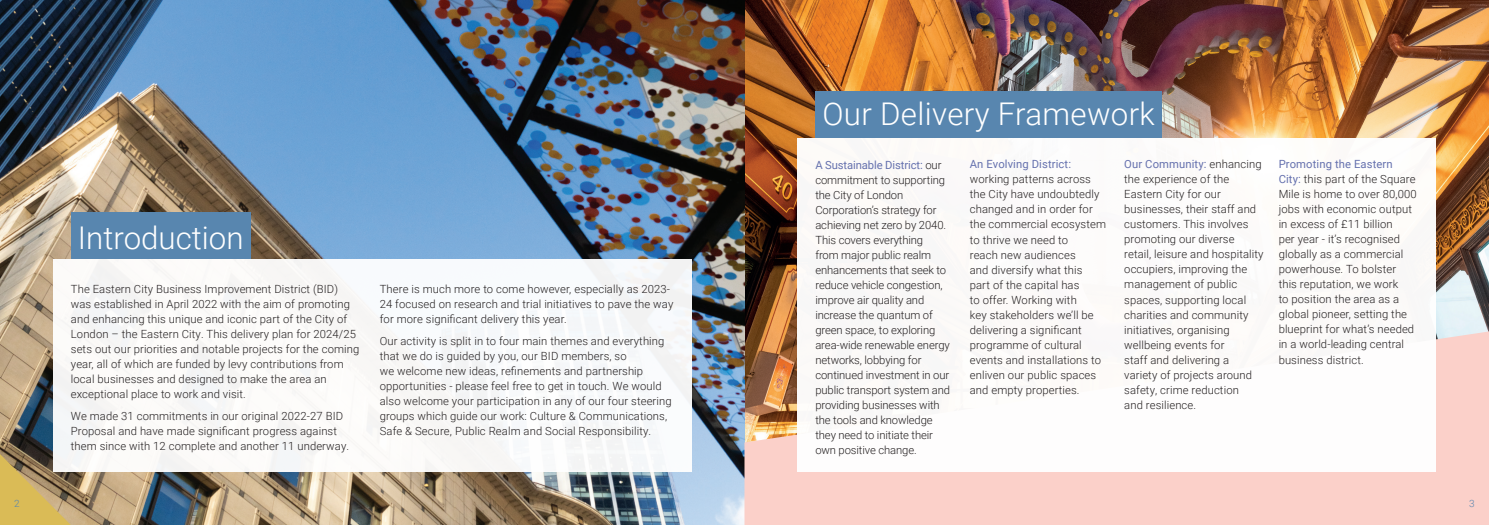
<style>
.page{position:relative;width:1489px;height:525px;background:#fff}
.page>*{position:absolute;margin:0;border:0;box-sizing:border-box;transform-origin:0 0}
.t1{font:300 31.25px "Roboto";letter-spacing:.01em;color:#fff}
.t2{font:300 11.25px/15px "Roboto";letter-spacing:.01em;color:#231f20}
.t3{font:300 11.25px/15px "Roboto";letter-spacing:-.01em;color:#231f20}
.t4{font:11.25px "Roboto";letter-spacing:.01em;color:#6571ae}
.t5{font:300 10px "Roboto";color:#5886af}
.s1{font-weight:400;color:#6571ae}
</style>
<div class="page">
<img style="left:744px;top:0;width:744px;height:331px">
<img style="left:0;top:0;width:744px;height:524px">
<svg style="left:744px;top:331px;width:744px;height:193px;background:#f1c6ba"></svg>
<div style="left:53px;top:259px;width:638px;height:212px;background:#f8faf9"></div>
<div style="left:71px;top:212px;width:180px;height:47px;background:#5886af"></div>
<div style="left:797px;top:138px;width:638px;height:333px;background:#fff"></div>
<div style="left:815px;top:91px;width:346px;height:47px;background:#5886af"></div>
<svg style="left:1407px;top:443px;width:81px;height:81px;background:#fbd5cf"></svg>
<svg style="left:0;top:454px;width:71px;height:70px;background:#b9a162"></svg>
<h1 class="t1" style="left:78px;top:216px;width:167px">Introduction</h1>
<p class="t2" style="left:71px;top:280px;width:290px">The Eastern City Business Improvement District (BID) was established in April 2022 with the aim of promoting and enhancing this unique and iconic part of the City of London – the Eastern City. This delivery plan for 2024/25 sets out our priorities and notable projects for the coming year, all of which are funded by levy contributions from local businesses and designed to make the area an exceptional place to work and visit.</p>
<p class="t2" style="left:71px;top:407px;width:280px">We made 31 commitments in our original 2022-27 BID<br>Proposal and have made significant progress against them since with 12 complete and another 11 underway.</p>
<p class="t2" style="left:380px;top:280px;width:295px">There is much more to come however, especially as 2023-<br>24 focused on research and trial initiatives to pave the way for more significant delivery this year.</p>
<p class="t2" style="left:380px;top:332px;width:293px">Our activity is split in to four main themes and everything that we do is guided by you, our BID members, so<br>we welcome new ideas, refinements and partnership opportunities - please feel free to get in touch. We would also welcome your participation in any of our four steering groups which guide our work: Culture &amp; Communications, Safe &amp; Secure, Public Realm and Social Responsibility.</p>
<h1 class="t1" style="left:822px;top:92px;width:334px">Our Delivery Framework</h1>
<p class="t3" style="left:815px;top:156px;width:136px"><span class="s1">A Sustainable District:</span> our commitment to supporting the City of London<br>Corporation’s strategy for achieving net zero by 2040.<br>This covers everything<br>from major public realm enhancements that seek to reduce vehicle congestion, improve air quality and increase the quantum of green space, to exploring area-wide renewable energy networks, lobbying for continued investment in our public transport system and providing businesses with the tools and knowledge they need to initiate their own positive change.</p>
<p class="t4" style="left:969px;top:156px;width:103px">An Evolving District:</p>
<p class="t2" style="left:969px;top:171px;width:138px">working patterns across the City have undoubtedly changed and in order for the commercial ecosystem to thrive we need to<br>reach new audiences<br>and diversify what this<br>part of the capital has<br>to offer. Working with<br>key stakeholders we’ll be delivering a significant programme of cultural events and installations to enliven our public spaces and empty properties.</p>
<p class="t2" style="left:1124px;top:156px;width:141px"><span class="s1">Our Community:</span> enhancing the experience of the<br>Eastern City for our businesses, their staff and customers. This involves promoting our diverse retail, leisure and hospitality occupiers, improving the management of public spaces, supporting local charities and community initiatives, organising wellbeing events for<br>staff and delivering a variety of projects around safety, crime reduction<br>and resilience.</p>
<p class="t2" style="left:1278px;top:156px;width:139px"><span class="s1">Promoting the Eastern<br>City:</span> this part of the Square<br>Mile is home to over 80,000 jobs with economic output in excess of £11 billion<br>per year - it’s recognised globally as a commercial powerhouse. To bolster this reputation, we work<br>to position the area as a global pioneer, setting the blueprint for what’s needed in a world-leading central business district.</p>
<p class="t5" style="left:14px;top:496px;width:7px">2</p>
<p class="t5" style="left:1468px;top:496px;width:7px">3</p>
</div>
